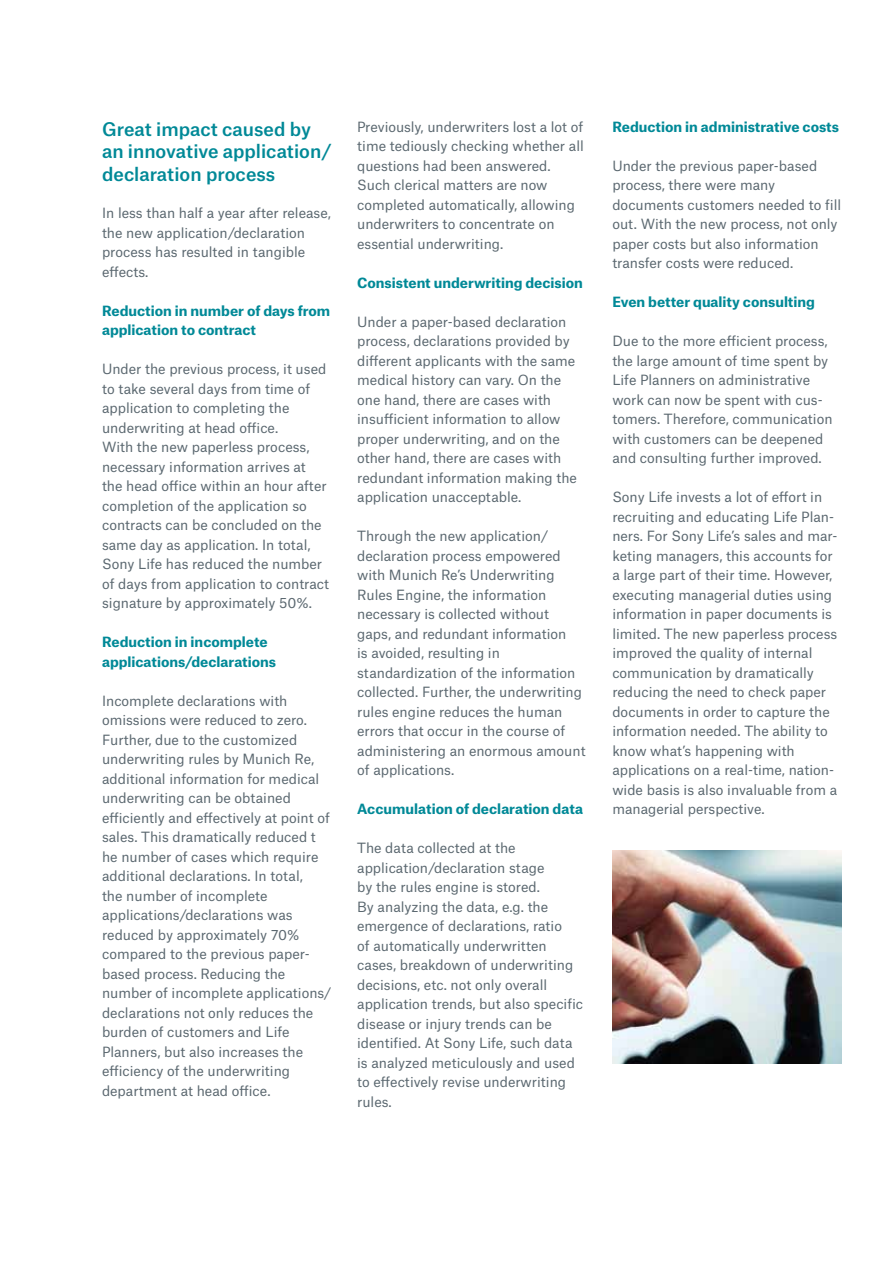
<style>
.page{position:relative;width:893px;height:1263px;background:#fff}
.page>*{position:absolute;margin:0;border:0;box-sizing:border-box;transform-origin:0 0}
.t1{font:500 18px/22.5px "Munich Re";color:#008997}
.t2{font:13.5px/19.5px "Munich Re";color:#5b6870}
.t3{font:700 13.5px/19.5px "Munich Re";color:#008997}
</style>
<div class="page">
<img style="left:612px;top:850px;width:230px;height:213px">
<h1 class="t1" style="left:102px;top:116px;width:231px">Great impact caused by an innovative application/ declaration process</h1>
<p class="t2" style="left:102px;top:202px;width:230px">In less than half a year after release, the new application/declaration process has resulted in tangible effects.</p>
<p class="t3" style="left:102px;top:299px;width:230px">Reduction in number of days from application to contract</p>
<p class="t2" style="left:102px;top:358px;width:229px">Under the previous process, it used to take several days from time of application to completing the underwriting at head office.<br>With the new paperless process, necessary information arrives at the head office within an hour after completion of the application so contracts can be concluded on the same day as application. In total, Sony Life has reduced the number of days from application to contract signature by approximately 50%.</p>
<p class="t3" style="left:102px;top:631px;width:176px">Reduction in incomplete applications/declarations</p>
<p class="t2" style="left:102px;top:689px;width:231px">Incomplete declarations with omissions were reduced to zero.<br>Further, due to the customized underwriting rules by Munich Re, additional information for medical underwriting can be obtained efficiently and effectively at point of sales. This dramatically reduced t he number of cases which require additional declarations. In total,<br>the number of incomplete applications/declarations was reduced by approximately 70% compared to the previous paper&shy;based process. Reducing the number of incomplete applications/ declarations not only reduces the burden of customers and Life<br>Planners, but also increases the efficiency of the underwriting department at head office.</p>
<p class="t2" style="left:357px;top:116px;width:228px">Previously, underwriters lost a lot of time tediously checking whether all questions had been answered.<br>Such clerical matters are now completed automatically, allowing underwriters to concentrate on essential underwriting.</p>
<p class="t3" style="left:357px;top:272px;width:227px">Consistent underwriting decision</p>
<p class="t2" style="left:357px;top:311px;width:221px">Under a paper-based declaration process, declarations provided by different applicants with the same medical history can vary. On the one hand, there are cases with insufficient information to allow proper underwriting, and on the other hand, there are cases with redundant information making the application unacceptable.</p>
<p class="t2" style="left:357px;top:525px;width:230px">Through the new application/ declaration process empowered with Munich Re’s Underwriting<br>Rules Engine, the information necessary is collected without gaps, and redundant information<br>is avoided, resulting in standardization of the information collected. Further, the underwriting rules engine reduces the human errors that occur in the course of administering an enormous amount of applications.</p>
<p class="t3" style="left:357px;top:798px;width:227px">Accumulation of declaration data</p>
<p class="t2" style="left:357px;top:837px;width:227px">The data collected at the application/declaration stage<br>by the rules engine is stored.<br>By analyzing the data, e.g. the emergence of declarations, ratio<br>of automatically underwritten cases, breakdown of underwriting decisions, etc. not only overall application trends, but also specific disease or injury trends can be identified. At Sony Life, such data is analyzed meticulously and used to effectively revise underwriting rules.</p>
<p class="t3" style="left:612px;top:115px;width:228px">Reduction in administrative costs</p>
<p class="t2" style="left:612px;top:154px;width:230px">Under the previous paper-based process, there were many documents customers needed to fill out. With the new process, not only paper costs but also information transfer costs were reduced.</p>
<p class="t3" style="left:612px;top:291px;width:204px">Even better quality consulting</p>
<p class="t2" style="left:612px;top:330px;width:222px">Due to the more efficient process, the large amount of time spent by<br>Life Planners on administrative work can now be spent with cus&shy;tomers. Therefore, communication with customers can be deepened and consulting further improved.</p>
<p class="t2" style="left:612px;top:486px;width:227px">Sony Life invests a lot of effort in recruiting and educating Life Plan&shy;ners. For Sony Life’s sales and mar&shy;keting managers, this accounts for a large part of their time. However, executing managerial duties using information in paper documents is limited. The new paperless process improved the quality of internal communication by dramatically reducing the need to check paper documents in order to capture the information needed. The ability to know what’s happening with applications on a real-time, nation&shy;wide basis is also invaluable from a managerial perspective.</p>
</div>
